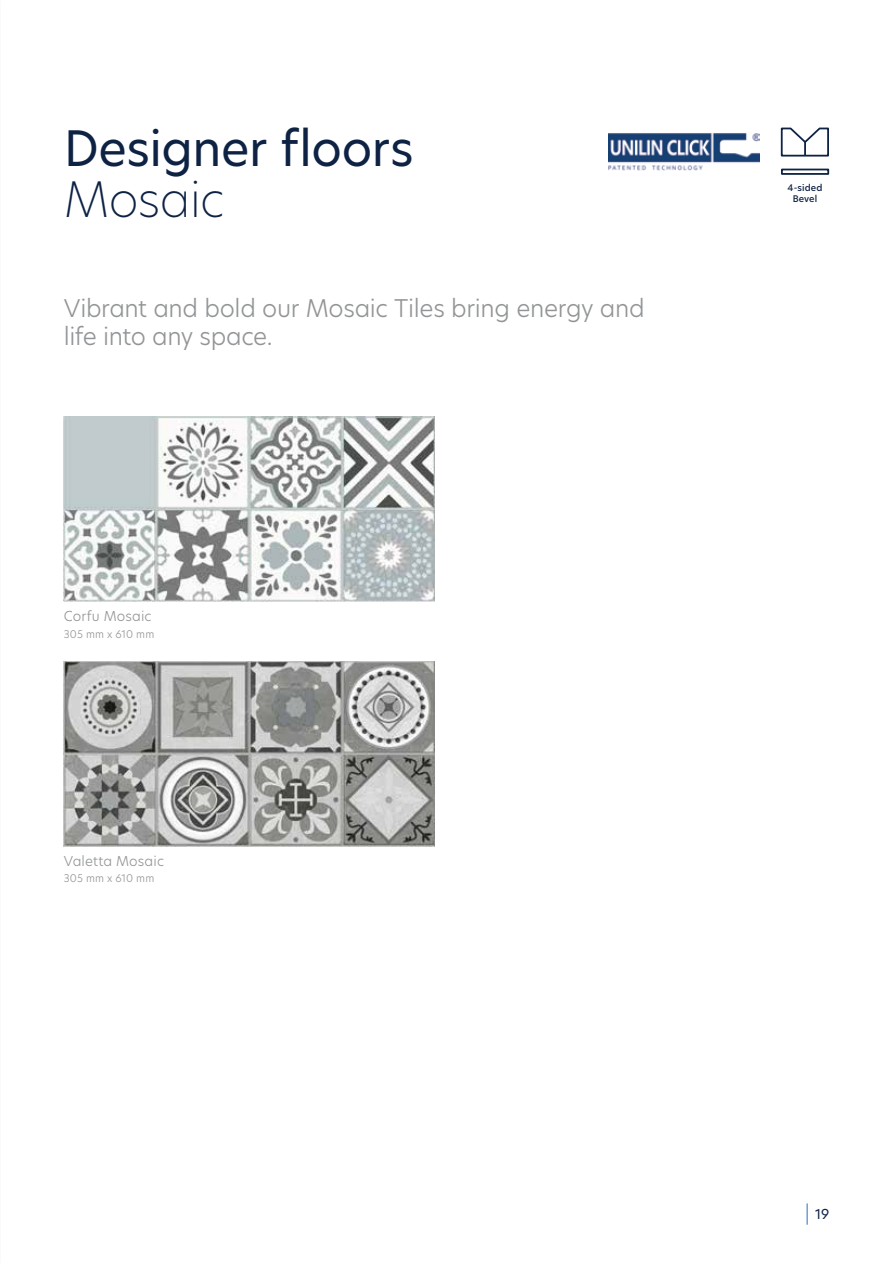
<style>
.page{position:relative;width:893px;height:1263px;background:#fff}
.page>*{position:absolute;margin:0;border:0;box-sizing:border-box;transform-origin:0 0}
.t1{font:48px "Hero New";letter-spacing:-.01em;color:#0e2244}
.t2{font:200 48px "Hero New";letter-spacing:-.02em;color:#0e2244}
.t3{font:300 24px/28.5px "Hero New";letter-spacing:-.015em;color:#929597}
.t4{font:300 13.5px "Hero New";letter-spacing:.01em;color:#929597}
.t5{font:13.5px "Hero New";color:#0e2244}
.t6{font:300 10.5px "Hero New";letter-spacing:.02em;color:#929597}
.t7{font:500 9px/10.8px "Hero New";letter-spacing:.015em;color:#0e2244;text-align:center}
</style>
<div class="page">
<hr style="left:806px;top:1203px;width:2px;height:22px;background:#709fcf">
<img style="left:64px;top:417px;width:370px;height:185px">
<img style="left:64px;top:661px;width:370px;height:185px">
<div style="left:781px;top:169px;width:48px;height:6px;border:2px solid #0e2244"></div>
<svg style="left:780px;top:127px;width:49px;height:30px"></svg>
<img style="left:608px;top:133px;width:152px;height:37px">
<h1 class="t1" style="left:64px;top:116px;width:351px">Designer floors</h1>
<h1 class="t2" style="left:64px;top:167px;width:162px">Mosaic</h1>
<p class="t3" style="left:64px;top:293px;width:582px">Vibrant and bold our Mosaic Tiles bring energy and life into any space.</p>
<p class="t4" style="left:64px;top:607px;width:89px">Corfu Mosaic</p>
<p class="t6" style="left:64px;top:626px;width:92px">305 mm x 610 mm</p>
<p class="t4" style="left:64px;top:851px;width:102px">Valetta Mosaic</p>
<p class="t6" style="left:64px;top:871px;width:92px">305 mm x 610 mm</p>
<p class="t7" style="left:788px;top:182px;width:36px">4-sided<br>Bevel</p>
<p class="t5" style="left:815px;top:1205px;width:16px">19</p>
</div>
